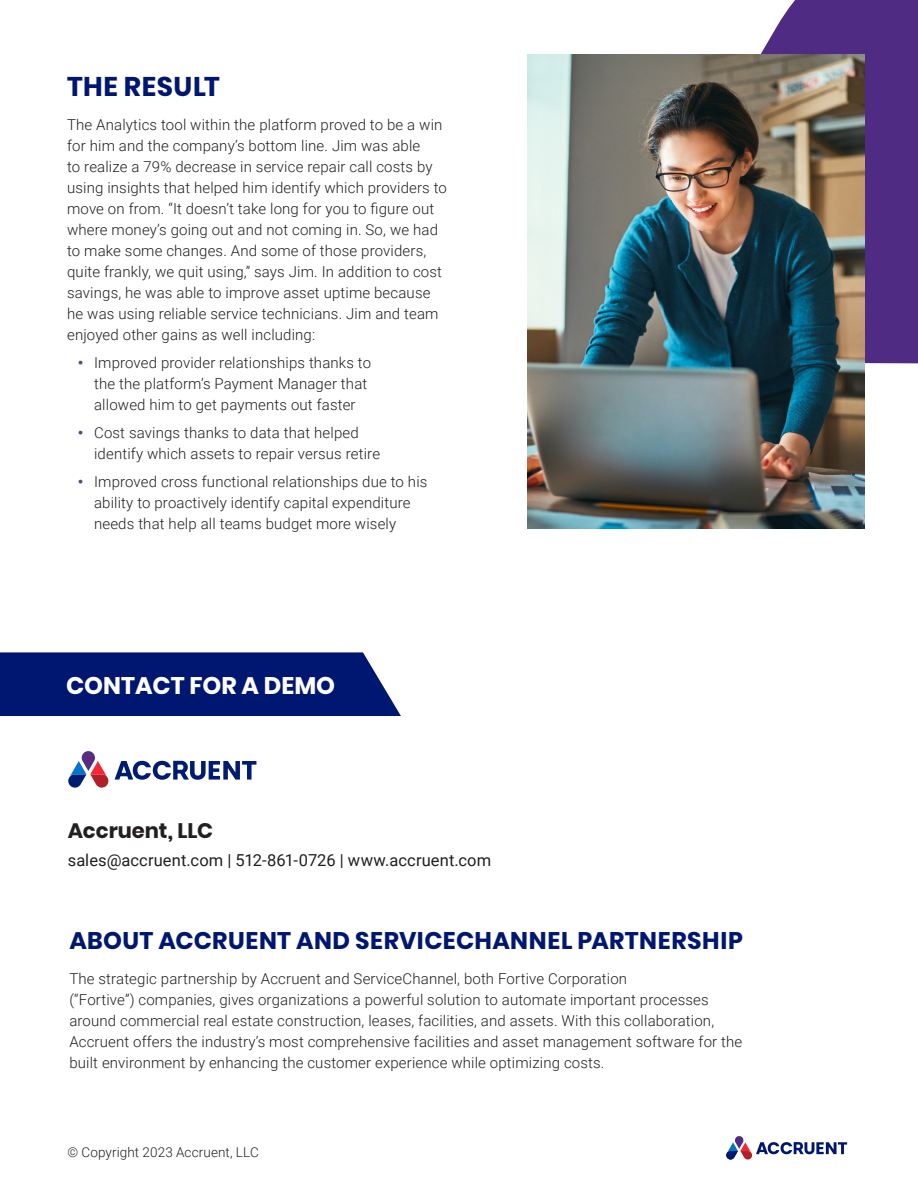
<style>
.page{position:relative;width:918px;height:1188px;background:#fff}
.page>*{position:absolute;margin:0;border:0;box-sizing:border-box;transform-origin:0 0}
.Heading1{font:700 27px "Poppins";letter-spacing:.02em;color:#001771}
.Heading1-2{font:700 24px "Poppins";letter-spacing:.015em;color:#001771}
.t1{font:700 24px "Poppins";color:#fff}
.Paragraph_Style_4{font:700 21px "Poppins";color:#231f20}
.Paragraph_Style_4-2{font:16.5px "Roboto";letter-spacing:.005em;color:#231f20}
.Bodycopy{font:300 15px/21px "Roboto";letter-spacing:.01em;color:#231f20}
.Footer_Copyrite{font:300 13.5px "Roboto";letter-spacing:.01em;color:#231f20}
.s1{font-weight:900;color:#62419a}
</style>
<div class="page">
<svg style="left:726px;top:1136px;width:121px;height:24px"></svg>
<div style="left:0;top:652px;width:401px;height:64px;background:#001771"></div>
<svg style="left:115px;top:761px;width:141px;height:19px"></svg>
<svg style="left:68px;top:751px;width:41px;height:37px"></svg>
<div style="left:761px;top:0;width:157px;height:364px;background:#4f2b83"></div>
<img style="left:527px;top:54px;width:338px;height:475px">
<p class="Heading1" style="left:67px;top:71px;width:154px">THE RESULT</p>
<p class="Bodycopy" style="left:67px;top:114px;width:381px">The Analytics tool within the platform proved to be a win for him and the company’s bottom line. Jim was able<br>to realize a 79% decrease in service repair call costs by using insights that helped him identify which providers to move on from. “It doesn’t take long for you to figure out where money’s going out and not coming in. So, we had to make some changes. And some of those providers, quite frankly, we quit using,” says Jim. In addition to cost savings, he was able to improve asset uptime because he was using reliable service technicians. Jim and team enjoyed other gains as well including:</p>
<p class="Bodycopy" style="left:94px;top:352px;width:279px;text-indent:-16px"><span class="s1">•</span> Improved provider relationships thanks to the the platform’s Payment Manager that allowed him to get payments out faster</p>
<p class="Bodycopy" style="left:94px;top:421px;width:287px;text-indent:-16px"><span class="s1">•</span> Cost savings thanks to data that helped identify which assets to repair versus retire</p>
<p class="Bodycopy" style="left:94px;top:470px;width:335px;text-indent:-16px"><span class="s1">•</span> Improved cross functional relationships due to his ability to proactively identify capital expenditure needs that help all teams budget more wisely</p>
<p class="t1" style="left:66px;top:672px;width:271px">CONTACT FOR A DEMO</p>
<p class="Paragraph_Style_4" style="left:68px;top:819px;width:147px">Accruent, LLC</p>
<p class="Paragraph_Style_4-2" style="left:68px;top:849px;width:425px">sales@accruent.com | 512-861-0726 | www.accruent.com</p>
<p class="Heading1-2" style="left:69px;top:927px;width:675px">ABOUT ACCRUENT AND SERVICECHANNEL PARTNERSHIP</p>
<p class="Bodycopy" style="left:69px;top:967px;width:674px">The strategic partnership by Accruent and ServiceChannel, both Fortive Corporation<br>(“Fortive”) companies, gives organizations a powerful solution to automate important processes around commercial real estate construction, leases, facilities, and assets. With this collaboration, Accruent offers the industry’s most comprehensive facilities and asset management software for the built environment by enhancing the customer experience while optimizing costs.</p>
<p class="Footer_Copyrite" style="left:68px;top:1142px;width:193px">© Copyright 2023 Accruent, LLC</p>
</div>
